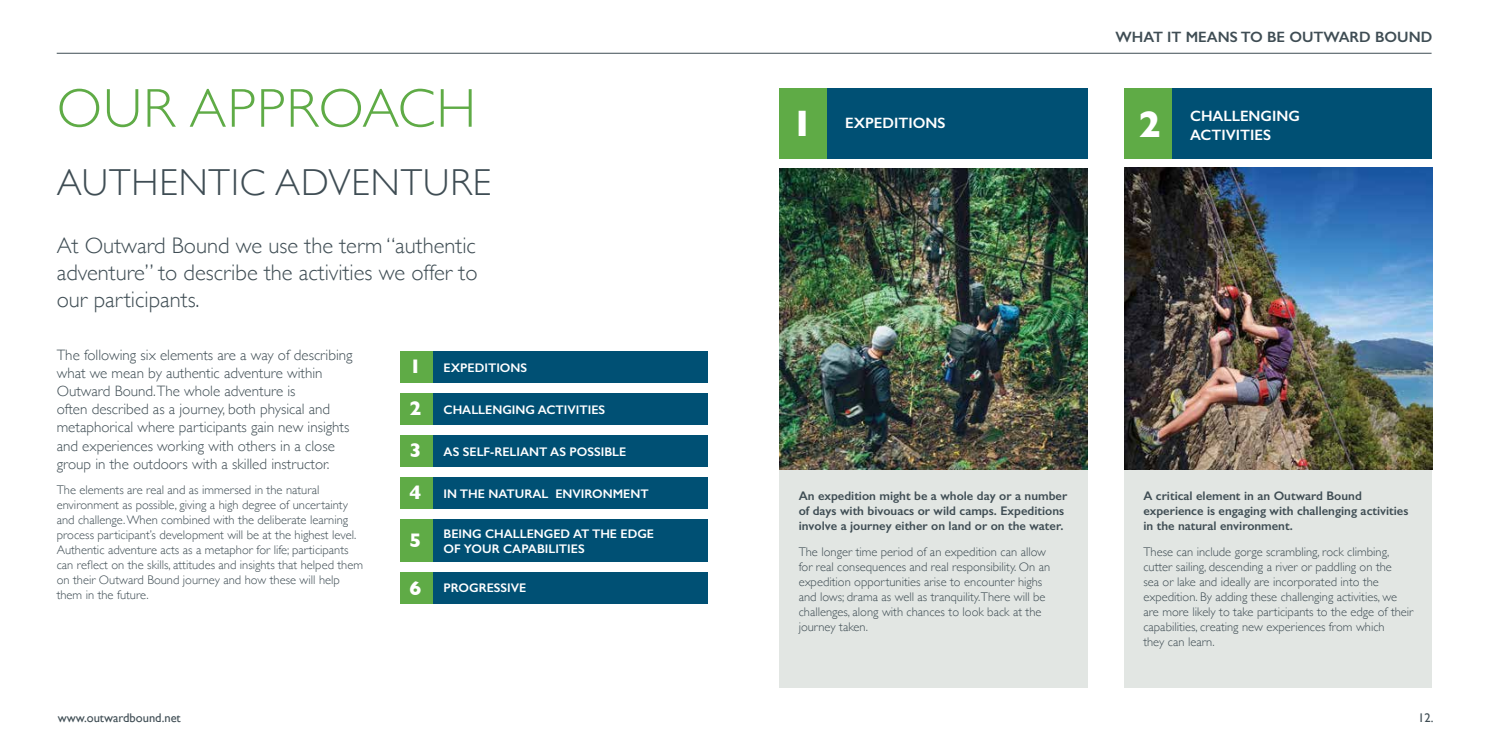
<style>
.page{position:relative;width:1489px;height:745px;background:#fff}
.page>*{position:absolute;margin:0;border:0;box-sizing:border-box;transform-origin:0 0}
.t1{font:300 55px "Gill Sans";letter-spacing:.025em;color:#5fab46}
.t2{font:300 37.5px "Gill Sans";letter-spacing:.025em;color:#3f4d54}
.t3{font:700 37.5px "Gill Sans";color:#fff}
.t4{font:300 22.5px/27px "Gill Sans";color:#3f4d54;text-align:justify}
.t5{font:700 20px/42.1px "Gill Sans";color:#fff;text-align:justify}
.t6{font:600 17.5px "Gill Sans";color:#fff}
.t7{font:300 15px/18px "Gill Sans";color:#3f4d54}
.t8{font:600 15px/18.8px "Gill Sans";color:#fff}
.t9{font:600 15px "Gill Sans";color:#3f4d54}
.t10{font:300 12.5px/15px "Gill Sans";color:#3f4d54}
.t11{font:600 12.5px/15px "Gill Sans";color:#3f4d54}
.t12{font:600 12.5px/15px "Gill Sans";color:#fff}
.t13{font:12.5px "Gill Sans";color:#3f4d54}
</style>
<div class="page">
<div style="left:431px;top:351px;width:277px;height:32px;background:#005074"></div>
<div style="left:431px;top:393px;width:277px;height:32px;background:#005074"></div>
<div style="left:431px;top:435px;width:277px;height:32px;background:#005074"></div>
<div style="left:431px;top:571px;width:277px;height:32px;background:#005074"></div>
<div style="left:431px;top:477px;width:277px;height:32px;background:#005074"></div>
<div style="left:431px;top:519px;width:277px;height:42px;background:#005074"></div>
<div style="left:400px;top:351px;width:32px;height:32px;background:#5fab46"></div>
<div style="left:400px;top:393px;width:32px;height:31px;background:#5fab46"></div>
<div style="left:400px;top:435px;width:32px;height:32px;background:#5fab46"></div>
<div style="left:400px;top:571px;width:32px;height:32px;background:#5fab46"></div>
<div style="left:400px;top:477px;width:32px;height:32px;background:#5fab46"></div>
<div style="left:400px;top:519px;width:32px;height:42px;background:#5fab46"></div>
<div style="left:780px;top:468px;width:307px;height:219px;background:#e2e6e3"></div>
<div style="left:1124px;top:316px;width:307px;height:371px;background:#e2e6e3"></div>
<div style="left:1170px;top:89px;width:261px;height:70px;background:#005074"></div>
<div style="left:1124px;top:89px;width:47px;height:70px;background:#5fab46"></div>
<div style="left:826px;top:89px;width:261px;height:70px;background:#005074"></div>
<div style="left:780px;top:89px;width:47px;height:70px;background:#5fab46"></div>
<img style="left:780px;top:168px;width:307px;height:301px">
<img style="left:1124px;top:168px;width:307px;height:301px">
<hr style="left:57px;top:53px;width:1374px;height:1px;background:#3f4d54">
<h1 class="t1" style="left:57px;top:65px;width:421px">OUR APPROACH</h1>
<h2 class="t2" style="left:57px;top:153px;width:436px">AUTHENTIC ADVENTURE</h2>
<h3 class="t4" style="left:57px;top:231px;width:422px">At Outward Bound we use the term “authentic adventure” to describe the activities we offer to our participants.</h3>
<p class="t7" style="left:57px;top:345px;width:297px">The following six elements are a way of describing what we mean by authentic adventure within Outward Bound.The whole adventure is<br>often described as a journey, both physical and metaphorical where participants gain new insights and experiences working with others in a close group in the outdoors with a skilled instructor.</p>
<p class="t10" style="left:57px;top:481px;width:308px">The elements are real and as immersed in the natural environment as possible, giving a high degree of uncertainty and challenge. When combined with the deliberate learning process participant’s development will be at the highest level.<br>Authentic adventure acts as a metaphor for life; participants can reflect on the skills, attitudes and insights that helped them on their Outward Bound journey and how these will help them in the future.</p>
<h3 class="t5" style="left:409px;top:344px;width:13px">1<br>2<br>3<br>4</h3>
<h3 class="t5" style="left:409px;top:518px;width:13px">5</h3>
<h3 class="t5" style="left:409px;top:566px;width:13px">6</h3>
<p class="t12" style="left:443px;top:359px;width:85px">EXPEDITIONS</p>
<p class="t12" style="left:443px;top:401px;width:163px">CHALLENGING ACTIVITIES</p>
<p class="t12" style="left:443px;top:444px;width:184px">AS SELF-RELIANT AS POSSIBLE</p>
<p class="t12" style="left:443px;top:486px;width:206px">IN THE NATURAL ENVIRONMENT</p>
<p class="t12" style="left:443px;top:525px;width:212px">BEING CHALLENGED AT THE EDGE<br>OF YOUR CAPABILITIES</p>
<p class="t12" style="left:443px;top:580px;width:84px">PROGRESSIVE</p>
<p class="t13" style="left:58px;top:709px;width:124px">www.outwardbound.net</p>
<p class="t9" style="left:1115px;top:28px;width:318px">WHAT IT MEANS TO BE OUTWARD BOUND</p>
<h3 class="t6" style="left:845px;top:103px;width:129px">CHALLENGING</h3>
<h2 class="t3" style="left:791px;top:94px;width:27px">12</h2>
<p class="t8" style="left:845px;top:114px;width:102px">EXPEDITIONS</p>
<h2 class="t3" style="left:1138px;top:94px;width:24px">2</h2>
<p class="t8" style="left:1190px;top:106px;width:111px">CHALLENGING<br>ACTIVITIES</p>
<p class="t11" style="left:798px;top:488px;width:270px">An expedition might be a whole day or a number of days with bivouacs or wild camps. Expeditions involve a journey either on land or on the water.</p>
<p class="t10" style="left:798px;top:543px;width:253px">The longer time period of an expedition can allow for real consequences and real responsibility. On an expedition opportunities arise to encounter highs and lows; drama as well as tranquility.There will be challenges, along with chances to look back at the journey taken.</p>
<p class="t11" style="left:1143px;top:488px;width:266px">A critical element in an Outward Bound experience is engaging with challenging activities in the natural environment.</p>
<p class="t10" style="left:1143px;top:543px;width:271px">These can include gorge scrambling, rock climbing, cutter sailing, descending a river or paddling on the<br>sea or lake and ideally are incorporated into the expedition. By adding these challenging activities, we are more likely to take participants to the edge of their capabilities, creating new experiences from which<br>they can learn.</p>
<p class="t13" style="left:1418px;top:709px;width:17px">12.</p>
</div>
